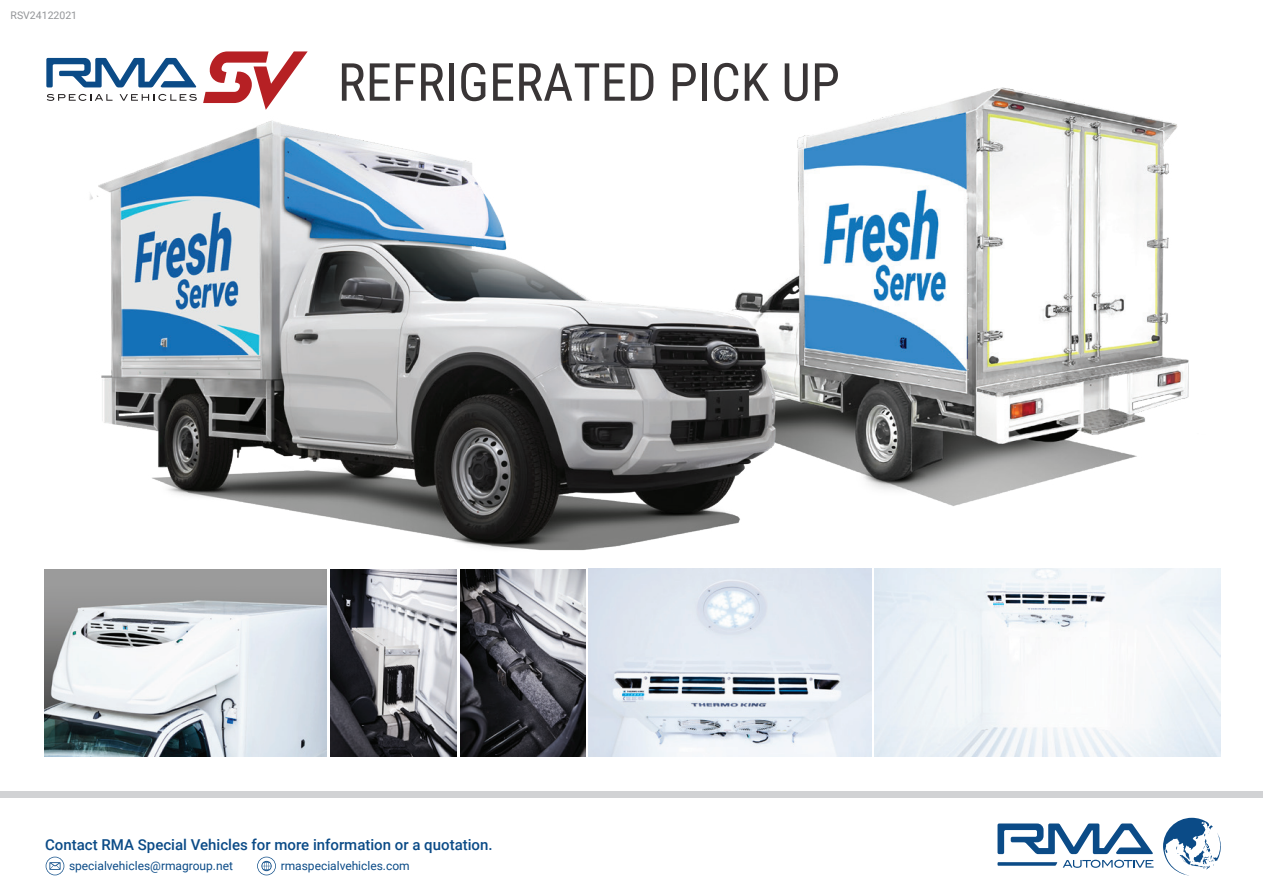
<style>
.page{position:relative;width:1263px;height:893px;background:#fff}
.page>*{position:absolute;margin:0;border:0;box-sizing:border-box;transform-origin:0 0}
.t1{font:52.5px "Roboto Condensed";color:#231f20}
.t2{font:500 15px "Roboto";color:#0b4b87}
.t3{font:12px "Roboto";color:#0b4b87}
.t4{font:10.5px "Roboto";color:#939598}
</style>
<div class="page">
<img style="left:815px;top:87px;width:374px;height:419px">
<div style="left:0;top:791px;width:1263px;height:7px;background:#d1d2d4"></div>
<svg style="left:1063px;top:860px;width:90px;height:8px"></svg>
<svg style="left:997px;top:823px;width:156px;height:31px"></svg>
<svg style="left:997px;top:862px;width:60px;height:4px"></svg>
<svg style="left:1163px;top:818px;width:58px;height:58px"></svg>
<svg style="left:46px;top:857px;width:18px;height:18px"></svg>
<svg style="left:257px;top:857px;width:19px;height:18px"></svg>
<img style="left:45px;top:569px;width:281px;height:188px">
<img style="left:589px;top:568px;width:282px;height:189px">
<img style="left:331px;top:598px;width:125px;height:159px">
<img style="left:460px;top:598px;width:125px;height:159px">
<img style="left:875px;top:568px;width:346px;height:189px">
<svg style="left:210px;top:51px;width:98px;height:14px"></svg>
<svg style="left:46px;top:58px;width:135px;height:29px"></svg>
<svg style="left:47px;top:94px;width:19px;height:7px"></svg>
<img style="left:67px;top:65px;width:748px;height:533px">
<p class="t4" style="left:11px;top:8px;width:68px">RSV24122021</p>
<h1 class="t1" style="left:338px;top:45px;width:504px">REFRIGERATED PICK UP</h1>
<p class="t2" style="left:45px;top:834px;width:449px">Contact RMA Special Vehicles for more information or a quotation.</p>
<p class="t3" style="left:69px;top:857px;width:166px">specialvehicles@rmagroup.net</p>
<p class="t3" style="left:281px;top:857px;width:131px">rmaspecialvehicles.com</p>
</div>
